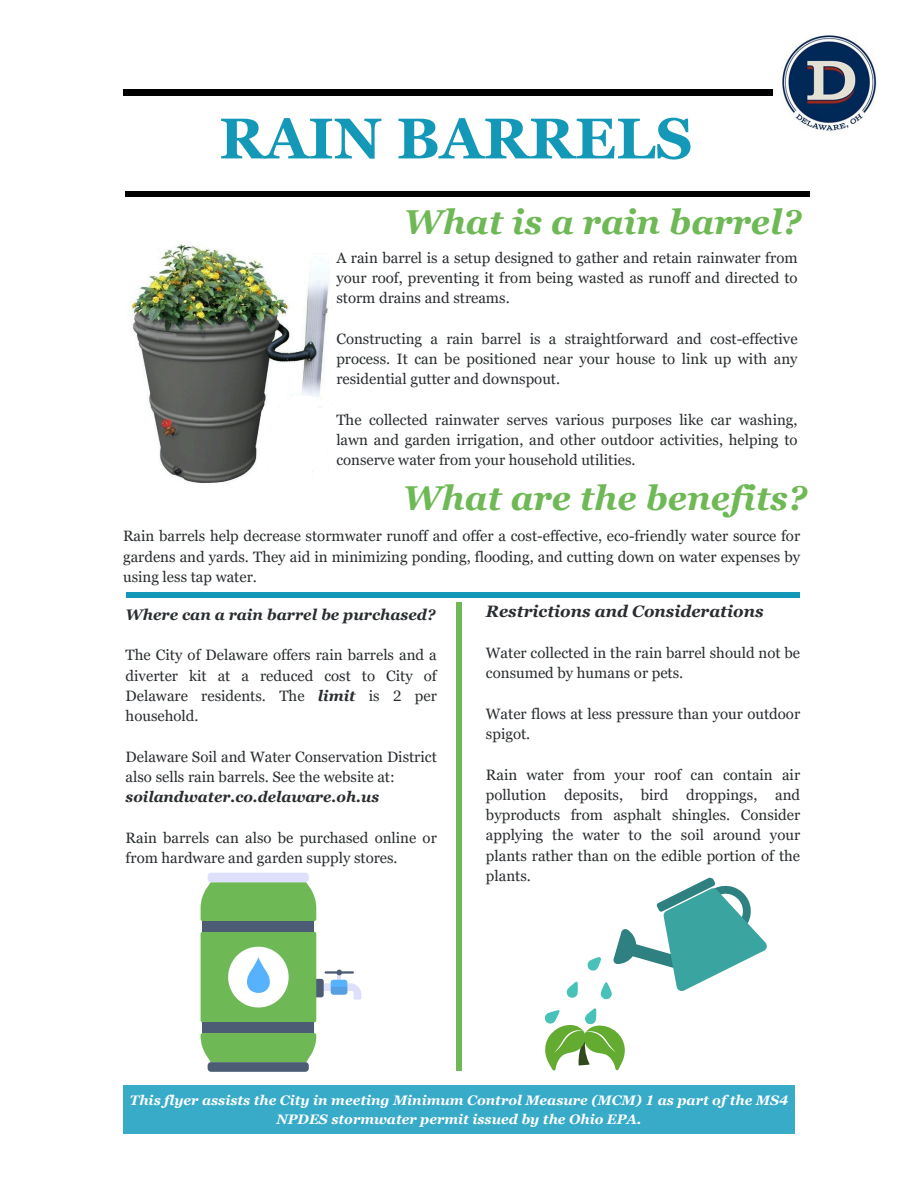
<style>
.page{position:relative;width:918px;height:1188px;background:#fff}
.page>*{position:absolute;margin:0;border:0;box-sizing:border-box;transform-origin:0 0}
.t1{font:700 57.3px "Georgia Pro";color:#1498b7}
.t2{font:italic 700 34.5px "Georgia Pro";color:#6eb956}
.t3{font:italic 700 16.5px "Georgia Pro";color:#2a2e30}
.t4{font:italic 700 15.3px "Georgia Pro";color:#2a2e30}
.t5{font:15px/20.2px "Georgia Pro";color:#2a2e30;text-align:justify}
.t6{font:italic 700 13.8px/19.2px "Georgia Pro";color:#fff;text-align:center}
.s1{font-weight:700;font-style:italic}
</style>
<div class="page">
<div style="left:127px;top:593px;width:673px;height:5px;background:#1498b7"></div>
<div style="left:123px;top:90px;width:650px;height:5px;background:#000"></div>
<div style="left:123px;top:1085px;width:672px;height:49px;background:#37abc8"></div>
<div style="left:126px;top:191px;width:683px;height:6px;background:#000"></div>
<div style="left:456px;top:602px;width:6px;height:469px;background:#6eb956"></div>
<img style="left:782px;top:35px;width:96px;height:96px">
<img style="left:128px;top:243px;width:201px;height:240px">
<svg style="left:131px;top:261px;width:4px;height:4px"></svg>
<svg style="left:260px;top:396px;width:67px;height:76px"></svg>
<div style="left:208px;top:873px;width:101px;height:9px;background:#dedffc;border-radius:4px"></div>
<div style="left:208px;top:1062px;width:101px;height:10px;background:#4c5c74;border-radius:4px"></div>
<svg style="left:201px;top:882px;width:160px;height:180px"></svg>
<div style="left:203px;top:921px;width:111px;height:11px;background:#4c5c74"></div>
<div style="left:203px;top:1022px;width:111px;height:11px;background:#4c5c74"></div>
<svg style="left:544px;top:878px;width:223px;height:193px"></svg>
<h2 class="t1" style="left:219px;top:106px;width:475px">RAIN BARRELS</h2>
<h4 class="t2" style="left:404px;top:203px;width:399px">What is a rain barrel?</h4>
<h3 class="t5" style="left:336px;top:248px;width:463px">A rain barrel is a setup designed to gather and retain rainwater from your roof, preventing it from being wasted as runoff and directed to storm drains and streams.</h3>
<h4 class="t5" style="left:336px;top:329px;width:463px">Constructing a rain barrel is a straightforward and cost-effective process. It can be positioned near your house to link up with any residential gutter and downspout.</h4>
<h4 class="t5" style="left:336px;top:410px;width:463px">The collected rainwater serves various purposes like car washing, lawn and garden irrigation, and other outdoor activities, helping to conserve water from your household utilities.</h4>
<h4 class="t2" style="left:403px;top:479px;width:406px">What are the benefits?</h4>
<p class="t5" style="left:123px;top:526px;width:679px">Rain barrels help decrease stormwater runoff and offer a cost-effective, eco-friendly water source for gardens and yards. They aid in minimizing ponding, flooding, and cutting down on water expenses by using less tap water.</p>
<h3 class="t3" style="left:486px;top:601px;width:279px">Restrictions and Considerations</h3>
<h4 class="t5" style="left:486px;top:643px;width:316px">Water collected in the rain barrel should not be consumed by humans or pets.</h4>
<h4 class="t5" style="left:486px;top:704px;width:316px">Water flows at less pressure than your outdoor spigot.</h4>
<h4 class="t5" style="left:486px;top:764px;width:316px">Rain water from your roof can contain air pollution deposits, bird droppings, and byproducts from asphalt shingles. Consider applying the water to the soil around your plants rather than on the edible portion of the plants.</h4>
<h4 class="t4" style="left:126px;top:606px;width:311px">Where can a rain barrel be purchased?</h4>
<h4 class="t5" style="left:126px;top:645px;width:313px">The City of Delaware offers rain barrels and a diverter kit at a reduced cost to City of Delaware residents. The <span class="s1">limit</span> is 2 per household.</h4>
<h4 class="t5" style="left:126px;top:746px;width:313px;text-align:left">Delaware Soil and Water Conservation District also sells rain barrels. See the website at: <span class="s1">soilandwater.co.delaware.oh.us</span></h4>
<h2 class="t5" style="left:126px;top:827px;width:313px">Rain barrels can also be purchased online or from hardware and garden supply stores.</h2>
<p class="t6" style="left:130px;top:1090px;width:660px">This flyer assists the City in meeting Minimum Control Measure (MCM) 1 as part of the MS4<br>NPDES stormwater permit issued by the Ohio EPA.</p>
</div>
